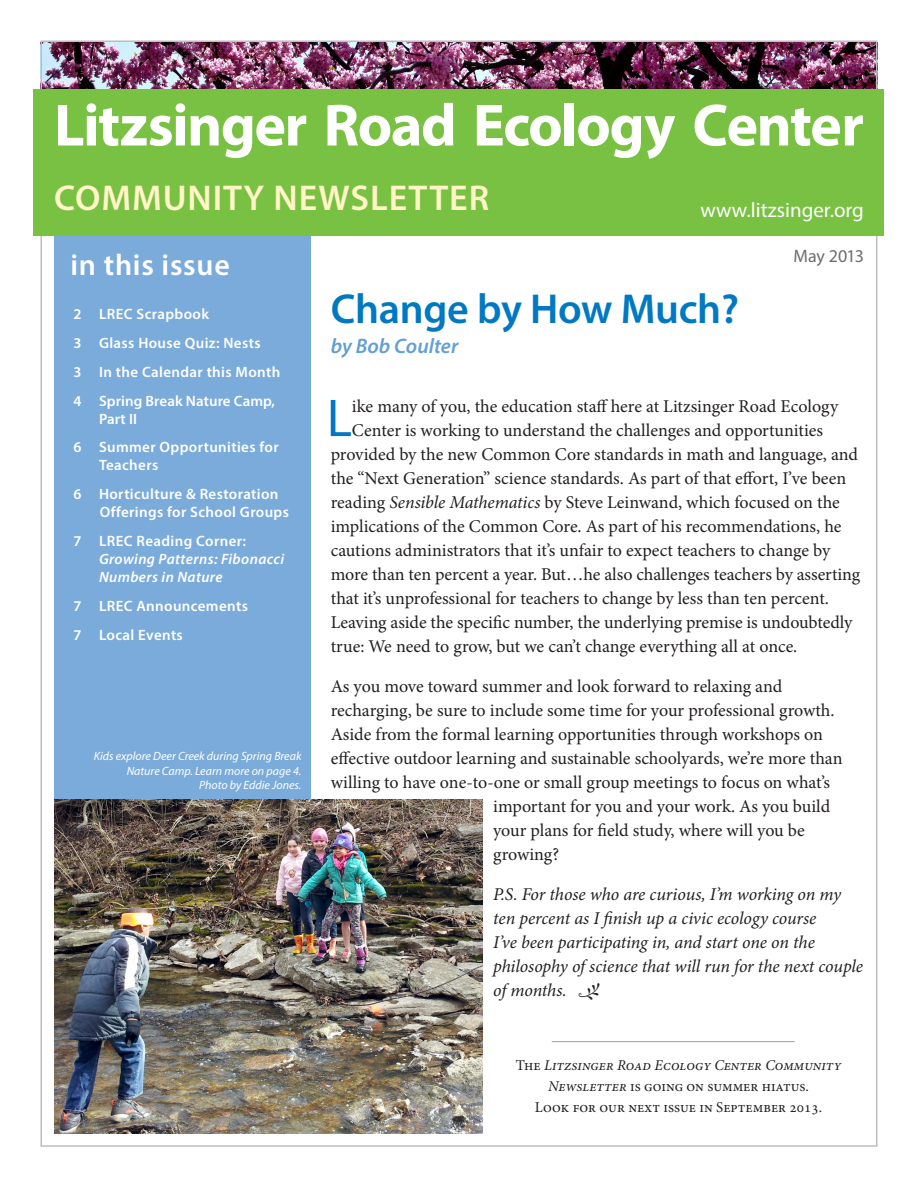
<style>
.page{position:relative;width:918px;height:1188px;background:#fff}
.page>*{position:absolute;margin:0;border:0;box-sizing:border-box;transform-origin:0 0}
.t1{font:700 60px "Myriad Pro";letter-spacing:-.025em;color:#fff}
.t2{font:53.55px "Myriad Pro";color:#0079c2}
.t3{font:600 42px "Myriad Pro";letter-spacing:-.005em;color:#0079c2}
.t4{font:600 36px "Myriad Pro";letter-spacing:.025em;color:#fff5c7}
.t5{font:600 30px "Myriad Pro";letter-spacing:.025em;color:#fff}
.t6{font:21px "Myriad Pro";color:#fff}
.t7{font:italic 600 21px "Myriad Pro";color:#629fd5}
.t8{font:18px "Minion Pro";color:#231f20}
.t9{font:italic 18px/24px "Minion Pro";letter-spacing:-.005em;color:#231f20}
.t10{font:18px "Myriad Pro";letter-spacing:-.01em;color:#6c6d70}
.TOC_body{font:600 15px/28.8px "Myriad Pro";letter-spacing:.025em;color:#fff}
.t11{font:15px/21px "Minion Pro";color:#231f20;text-align:center}
.TOC_body-2{font:italic 600 15px/18px "Myriad Pro";letter-spacing:.025em;color:#fff}
.TOC_body-3{font:600 15px/18px "Myriad Pro";letter-spacing:.005em;color:#fff}
.t12{font:italic 12px/14.4px "Myriad Pro";color:#fff;text-align:right}
.s1{font-style:normal}
.s2{font-style:italic}
.s3{font-family:"Kfon";font-style:normal}
</style>
<div class="page">
<img style="left:43px;top:42px;width:835px;height:47px">
<div style="left:54px;top:214px;width:256px;height:920px;background:#7aabdb"></div>
<div style="left:34px;top:89px;width:850px;height:146px;background:#79c142"></div>
<img style="left:54px;top:800px;width:428px;height:334px">
<hr style="left:552px;top:1041px;width:243px;height:1px;background:#231f20">
<h1 class="t1" style="left:54px;top:86px;width:812px">Litzsinger Road Ecology Center</h1>
<h3 class="t4" style="left:54px;top:175px;width:437px">COMMUNITY NEWSLETTER</h3>
<p class="t6" style="left:701px;top:198px;width:165px">www.litzsinger.org</p>
<h3 class="t5" style="left:70px;top:245px;width:161px">in this issue</h3>
<p class="TOC_body" style="left:74px;top:299px;width:137px">2 LREC Scrapbook</p>
<p class="TOC_body" style="left:74px;top:328px;width:189px">3 Glass House Quiz: Nests</p>
<p class="TOC_body" style="left:74px;top:357px;width:208px">3 In the Calendar this Month</p>
<p class="TOC_body-3" style="left:99px;top:391px;width:178px;text-indent:-26px">4 Spring Break Nature Camp,<br>Part II</p>
<p class="TOC_body" style="left:99px;top:438px;width:181px;line-height:18px;text-indent:-26px">6 Summer Opportunities for<br>Teachers</p>
<p class="TOC_body" style="left:100px;top:485px;width:191px;line-height:18px;text-indent:-26px">6 Horticulture &amp; Restoration<br>Offerings for School Groups</p>
<p class="TOC_body-2" style="left:99px;top:532px;width:187px;text-indent:-26px"><span class="s1">7 LREC Reading Corner:<br></span>Growing Patterns: Fibonacci<br>Numbers in Nature</p>
<p class="TOC_body" style="left:74px;top:591px;width:176px">7 LREC Announcements</p>
<p class="TOC_body" style="left:74px;top:620px;width:111px">7 Local Events</p>
<p class="TOC_body" style="left:99px;top:299px;width:137px">Summe Workshops</p>
<p class="TOC_body" style="left:74px;top:328px;width:218px">2 Volunteer Educator Training</p>
<p class="TOC_body" style="left:103px;top:357px;width:188px">f a Tree Falls in e Forest…</p>
<p class="TOC_body" style="left:74px;top:386px;width:117px">3 In Memori m</p>
<p class="TOC_body" style="left:99px;top:433px;width:73px">Adventure</p>
<p class="TOC_body" style="left:74px;top:490px;width:176px">9 How Is the Habitat?<br>10 LREC Announcements<br>10 Local Events</p>
<p class="t12" style="left:94px;top:749px;width:209px">Kids explore Deer Creek during Spring Break<br>Nature Camp. Learn more on page 4.<br>Photo by Eddie Jones.</p>
<p class="t3" style="left:331px;top:282px;width:410px">Change by How Much?</p>
<p class="t7" style="left:331px;top:333px;width:129px">by Bob Coulter</p>
<p class="t10" style="left:793px;top:245px;width:72px">May 2013</p>
<p class="t2" style="left:327px;top:385px;width:27px">L</p>
<p class="t8" style="left:352px;top:394px;width:488px">ike many of you, the education staff here at Litzsinger Road Ecology</p>
<p class="t8" style="left:352px;top:418px;width:473px">Center is working to understand the challenges and opportunities</p>
<p class="t8" style="left:331px;top:442px;width:529px">provided by the new Common Core standards in math and language, and</p>
<p class="t8" style="left:331px;top:466px;width:517px">the “Next Generation” science standards. As part of that effort, I’ve been</p>
<p class="t8" style="left:331px;top:490px;width:511px">reading <span class="s2">Sensible Mathematics</span> by Steve Leinwand, which focused on the</p>
<p class="t8" style="left:331px;top:514px;width:512px">implications of the Common Core. As part of his recommendations, he</p>
<p class="t8" style="left:331px;top:538px;width:501px">cautions administrators that it’s unfair to expect teachers to change by</p>
<p class="t8" style="left:331px;top:562px;width:531px">more than ten percent a year. But…he also challenges teachers by asserting</p>
<p class="t8" style="left:331px;top:586px;width:500px">that it’s unprofessional for teachers to change by less than ten percent.</p>
<p class="t8" style="left:331px;top:610px;width:523px">Leaving aside the specific number, the underlying premise is undoubtedly</p>
<p class="t8" style="left:331px;top:634px;width:468px">true: We need to grow, but we can’t change everything all at once.</p>
<p class="t8" style="left:331px;top:674px;width:453px">As you move toward summer and look forward to relaxing and</p>
<p class="t8" style="left:331px;top:698px;width:505px">recharging, be sure to include some time for your professional growth.</p>
<p class="t8" style="left:331px;top:722px;width:494px">Aside from the formal learning opportunities through workshops on</p>
<p class="t8" style="left:331px;top:746px;width:513px">effective outdoor learning and sustainable schoolyards, we’re more than</p>
<p class="t8" style="left:331px;top:770px;width:501px">willing to have one-to-one or small group meetings to focus on what’s</p>
<p class="t8" style="left:493px;top:794px;width:339px">important for you and your work. As you build</p>
<p class="t8" style="left:493px;top:818px;width:313px">your plans for field study, where will you be</p>
<p class="t8" style="left:493px;top:842px;width:68px">growing?</p>
<p class="t9" style="left:493px;top:883px;width:371px">P.S. For those who are curious, I’m working on my ten percent as I finish up a civic ecology course<br>I’ve been participating in, and start one on the philosophy of science that will run for the next couple of months. <span class="s3">O</span></p>
<p class="t11" style="left:516px;top:1055px;width:327px">The <span class="s2">Litzsinger Road Ecology Center Community<br>Newsletter</span> is going on summer hiatus.<br>Look for our next issue in September 2013.</p>
</div>
